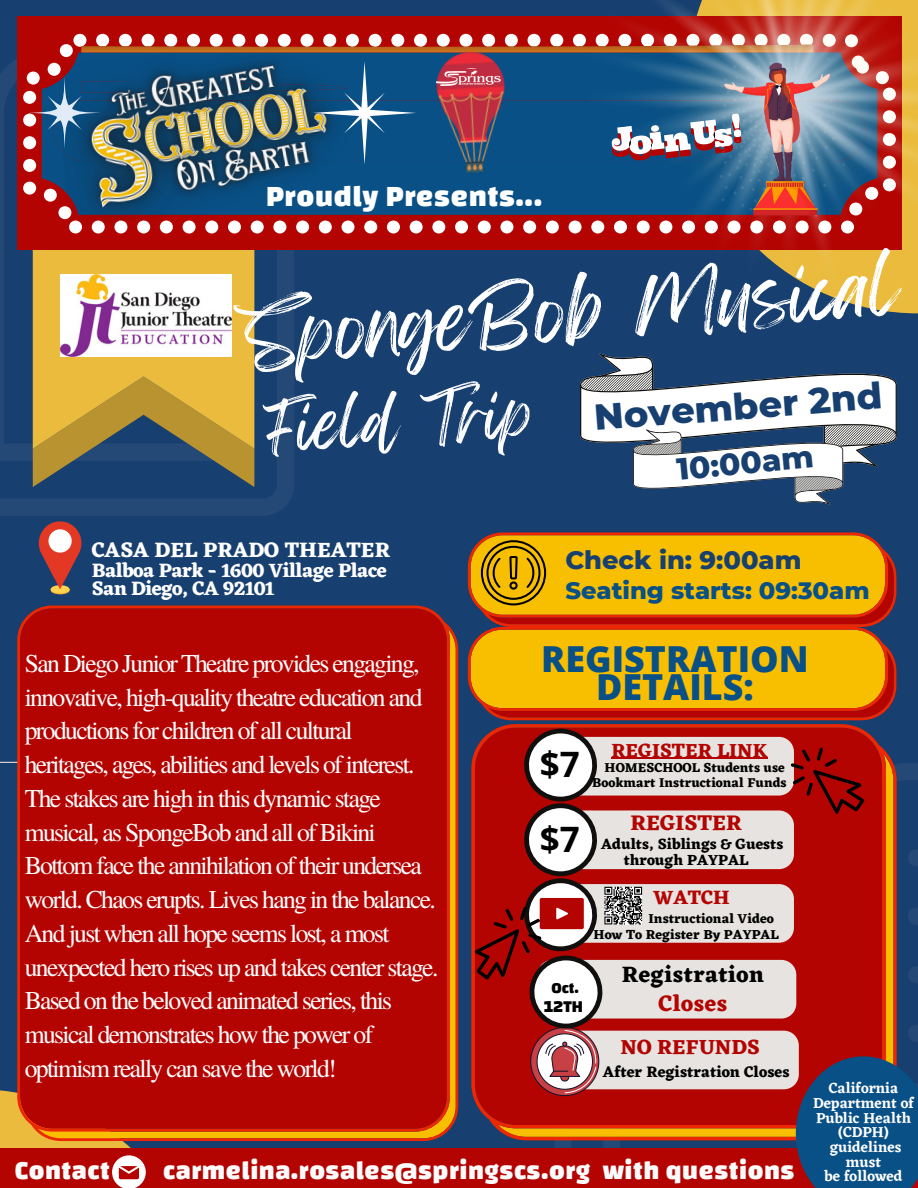
<style>
.page{position:relative;width:918px;height:1188px;background:#173f70}
.page>*{position:absolute;margin:0;border:0;box-sizing:border-box;transform-origin:0 0}
.t1{font:70.5px "Feeling Passionate";color:#fff}
.t2{font:58.95px "Feeling Passionate";color:#fcfbfc}
.t3{font:800 36.75px "Montserrat";color:#173f70}
.t4{font:800 35.85px/27.9px "Open Sans";color:#085086;text-align:center}
.t5{font:700 34.95px "Open Sans";color:#000}
.t6{font:800 31.2px "Montserrat";color:#173f70}
.t7{font:800 30.45px "Changa";letter-spacing:.02em;color:#fff}
.t8{font:800 26.7px "Changa";letter-spacing:.02em;color:#fcfbfc}
.t9{font:25.65px/33.8px "Te X Gyre Termes";letter-spacing:-.065em;color:#fff}
.t10{font:800 25.65px "Montserrat";color:#173f70}
.t11{font:800 24.15px "Montserrat";color:#085086}
.t12{font:700 22.95px "Eczar";letter-spacing:.02em;color:#000}
.t13{font:700 22.95px "Eczar";letter-spacing:.02em;color:#b30402}
.t14{font:700 21.9px "Eczar";color:#b30402}
.t15{font:700 21.45px "Eczar";color:#fff}
.t16{font:700 21.15px "Eczar";color:#b30402}
.t17{font:700 20.1px/18.6px "Eczar";letter-spacing:-.025em;color:#fff}
.t18{font:700 19.95px "Eczar";color:#b30402}
.t19{font:700 19.65px "Eczar";color:#b30402}
.t20{font:800 17.1px "Changa";color:#000}
.t21{font:700 15.6px "Eczar";color:#000}
.t22{font:800 15.6px "Changa";color:#000}
.t23{font:700 15.15px/16.5px "Eczar";color:#000}
.t24{font:600 15px/14.7px "Eczar";color:#fff;text-align:center}
.t25{font:700 13.5px/16px "Eczar";color:#000}
.t26{font:700 13.35px/14.4px "Eczar";color:#000;text-align:right}
</style>
<div class="page">
<svg style="left:0;top:250px;width:294px;height:266px;fill:#244970"></svg>
<svg style="left:0;top:59px;width:33px;height:402px"></svg>
<svg style="left:33px;top:449px;width:221px;height:38px"></svg>
<svg style="left:33px;top:250px;width:221px;height:199px;background:#d3ab3f"></svg>
<hr style="left:0;top:762px;width:417px;height:1px;background:#e6ddd6">
<div style="left:17px;top:16px;width:885px;height:234px;background:#b30402"></div>
<svg style="left:23px;top:34px;width:537px;height:199px"></svg>
<div style="left:42px;top:52px;width:518px;height:163px;background:#085086"></div>
<svg style="left:359px;top:45px;width:201px;height:7px"></svg>
<img style="left:560px;top:0;width:358px;height:314px">
<img style="left:56px;top:40px;width:303px;height:186px">
<svg style="left:610px;top:113px;width:110px;height:49px;background:#74809a"></svg>
<img style="left:404px;top:46px;width:134px;height:134px">
<img style="left:437px;top:69px;width:65px;height:16px">
<svg style="left:28px;top:61px;width:388px;height:160px;background:#425e76"></svg>
<img style="left:720px;top:58px;width:125px;height:162px">
<img style="left:60px;top:275px;width:171px;height:82px">
<svg style="left:580px;top:354px;width:317px;height:151px"></svg>
<div style="left:17px;top:606px;width:441px;height:535px;background:#b30402"></div>
<svg style="left:473px;top:724px;width:408px;height:416px;background:#b73c14"></svg>
<svg style="left:468px;top:532px;width:428px;height:188px;background:#e49b05"></svg>
<div style="left:0;top:1149px;width:918px;height:39px;background:#b30402"></div>
<svg style="left:0;top:1089px;width:208px;height:99px"></svg>
<div style="left:512px;top:729px;width:300px;height:396px;background:#b30402"></div>
<div style="left:540px;top:1031px;width:259px;height:58px;background:#e6e3e0;border-radius:15px"></div>
<div style="left:535px;top:737px;width:259px;height:59px;background:#e6e3e0;border-radius:15px"></div>
<div style="left:535px;top:884px;width:259px;height:59px;background:#e6e3e0;border-radius:15px"></div>
<div style="left:535px;top:810px;width:259px;height:59px;background:#e6e3e0;border-radius:15px"></div>
<hr style="left:611px;top:758px;width:157px;height:1px;background:#b30402">
<div style="left:537px;top:960px;width:259px;height:59px;background:#e6e3e0;border-radius:15px"></div>
<svg style="left:471px;top:729px;width:171px;height:367px"></svg>
<svg style="left:667px;top:747px;width:251px;height:441px"></svg>
<svg style="left:51px;top:586px;width:19px;height:8px"></svg>
<div style="left:51px;top:585px;width:19px;height:8px;background:#fcd24f;border-radius:50%"></div>
<svg style="left:39px;top:521px;width:42px;height:68px"></svg>
<div style="left:49px;top:529px;width:23px;height:24px;background:#fff;border-radius:50%"></div>
<p class="t7" style="left:266px;top:177px;width:278px">Proudly Presents...</p>
<h1 class="t1" style="left:240px;top:283px;width:657px;rotate:-5deg">SpongeBob Musical</h1>
<h2 class="t2" style="left:262px;top:380px;width:270px;rotate:-3deg">Field Trip</h2>
<h3 class="t3" style="left:593px;top:394px;width:290px;rotate:-4deg">November 2nd</h3>
<p class="t6" style="left:675px;top:449px;width:139px;rotate:-5deg">10:00am</p>
<p class="t15" style="left:92px;top:537px;width:300px">CASA DEL PRADO THEATER</p>
<p class="t17" style="left:92px;top:560px;width:296px">Balboa Park - 1600 Village Place<br>San Diego, CA 92101</p>
<p class="t10" style="left:565px;top:544px;width:238px">Check in: 9:00am</p>
<p class="t11" style="left:565px;top:576px;width:306px">Seating starts: 09:30am</p>
<h3 class="t4" style="left:541px;top:644px;width:269px">REGISTRATION<br>DETAILS:</h3>
<p class="t9" style="left:25px;top:645px;width:415px">San Diego Junior Theatre provides engaging, innovative, high-quality theatre education and productions for children of all cultural heritages, ages, abilities and levels of interest.<br>The stakes are high in this dynamic stage musical, as SpongeBob and all of Bikini Bottom face the annihilation of their undersea world. Chaos erupts. Lives hang in the balance.<br>And just when all hope seems lost, a most unexpected hero rises up and takes center stage.<br>Based on the beloved animated series, this musical demonstrates how the power of optimism really can save the world!</p>
<p class="t19" style="left:611px;top:739px;width:158px">REGISTER LINK</p>
<p class="t26" style="left:592px;top:761px;width:196px">HOMESCHOOL Students use<br>Bookmart Instructional Funds</p>
<h3 class="t5" style="left:540px;top:739px;width:41px">$7</h3>
<p class="t14" style="left:630px;top:810px;width:113px">REGISTER</p>
<p class="t23" style="left:624px;top:835px;width:161px;text-indent:-23px">Adults, Siblings &amp; Guests through PAYPAL</p>
<h3 class="t5" style="left:540px;top:814px;width:41px">$7</h3>
<p class="t18" style="left:653px;top:885px;width:78px">WATCH</p>
<p class="t25" style="left:594px;top:910px;width:187px;text-indent:55px">Instructional Video<br>How To Register By PAYPAL</p>
<p class="t12" style="left:622px;top:961px;width:144px">Registration</p>
<p class="t13" style="left:659px;top:990px;width:70px">Closes</p>
<p class="t22" style="left:551px;top:979px;width:29px">Oct.</p>
<p class="t20" style="left:544px;top:997px;width:40px">12TH</p>
<p class="t16" style="left:620px;top:1034px;width:141px">NO REFUNDS</p>
<p class="t21" style="left:603px;top:1062px;width:188px">After Registration Closes</p>
<p class="t24" style="left:813px;top:1081px;width:102px">California<br>Department of<br>Public Health (CDPH) guidelines must<br>be followed</p>
<p class="t8" style="left:15px;top:1155px;width:97px">Contact</p>
<p class="t8" style="left:163px;top:1155px;width:633px">carmelina.rosales@springscs.org with questions</p>
</div>
